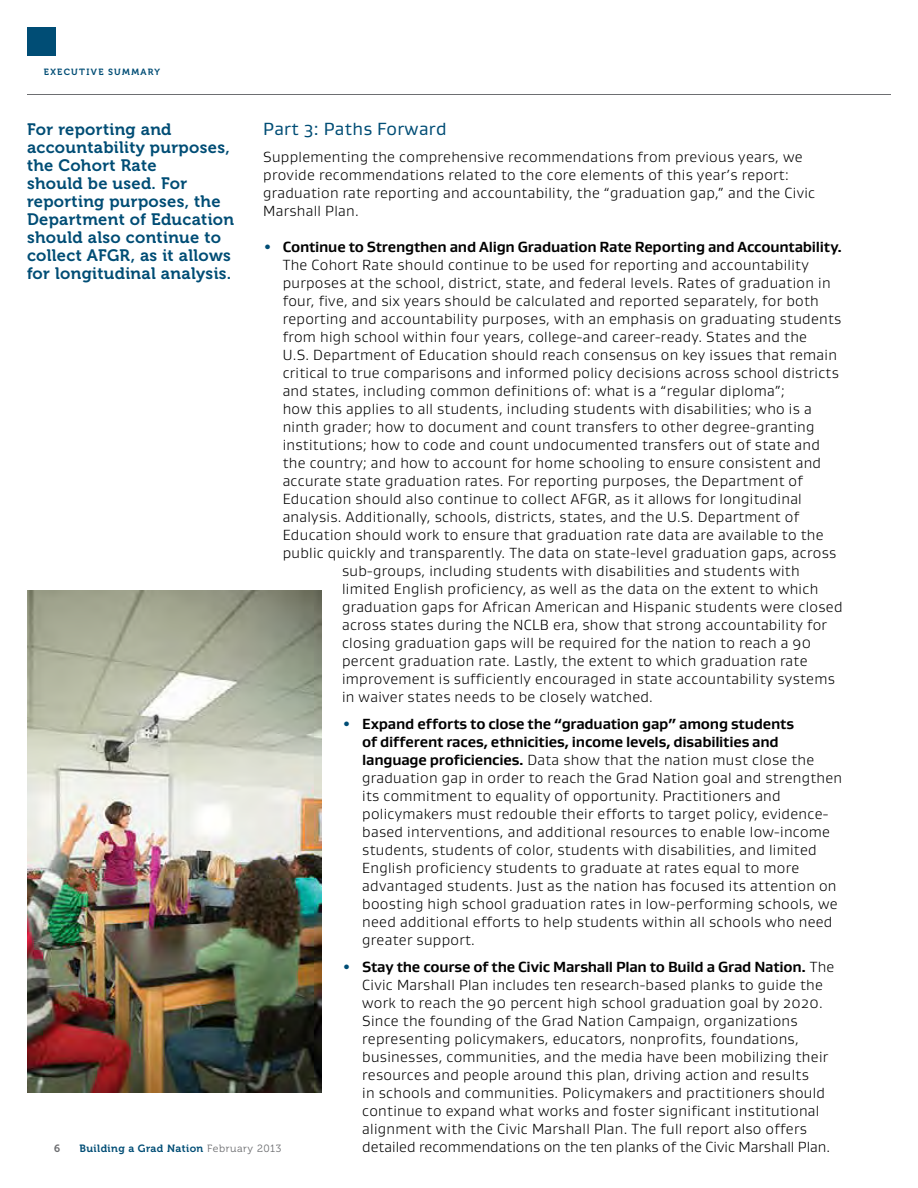
<style>
.page{position:relative;width:918px;height:1188px;background:#fff}
.page>*{position:absolute;margin:0;border:0;box-sizing:border-box;transform-origin:0 0}
.t1{font:18px "Gustan";letter-spacing:.02em;color:#004d75}
.t2{font:16.5px/18px "Museo 700";letter-spacing:.02em;color:#004d75}
.t3{font:300 15px/18px "Gustan";letter-spacing:.02em;color:#000}
.t4{font:700 15px "Gustan";letter-spacing:-.015em;color:#000}
.t5{font:10.5px "Museo 700";letter-spacing:.04em;color:#004d75}
.t6{font:10.5px "Museo 700";color:#6d6e71}
.t7{font:9px "Museo 700";letter-spacing:.145em;color:#004d75}
.s1{color:#004d75}
.s2{font-weight:700;color:#004d75}
.s3{font-weight:700}
.s4{font-family:"Museo 300";color:#6d6e71}
</style>
<div class="page">
<hr style="left:27px;top:94px;width:864px;height:1px;background:#6d6e71">
<div style="left:27px;top:27px;width:28px;height:28px;background:#004d75"></div>
<img style="left:27px;top:590px;width:295px;height:503px">
<p class="t7" style="left:44px;top:67px;width:118px">Executive summary</p>
<p class="t1" style="left:263px;top:117px;width:185px">Part 3: Paths Forward</p>
<p class="t3" style="left:263px;top:148px;width:553px">Supplementing the comprehensive recommendations from previous years, we provide recommendations related to the core elements of this year’s report: graduation rate reporting and accountability, the “graduation gap,” and the Civic Marshall Plan.</p>
<p class="t4" style="left:263px;top:237px;width:580px"><span class="s1">•</span> Continue to Strengthen and Align Graduation Rate Reporting and Accountability.</p>
<p class="t3" style="left:283px;top:256px;width:528px">The Cohort Rate should continue to be used for reporting and accountability</p>
<p class="t3" style="left:283px;top:274px;width:549px">purposes at the school, district, state, and federal levels. Rates of graduation in</p>
<p class="t3" style="left:283px;top:292px;width:538px">four, five, and six years should be calculated and reported separately, for both</p>
<p class="t3" style="left:283px;top:310px;width:560px">reporting and accountability purposes, with an emphasis on graduating students</p>
<p class="t3" style="left:283px;top:328px;width:526px">from high school within four years, college-and career-ready. States and the</p>
<p class="t3" style="left:283px;top:346px;width:556px">U.S. Department of Education should reach consensus on key issues that remain</p>
<p class="t3" style="left:283px;top:364px;width:558px">critical to true comparisons and informed policy decisions across school districts</p>
<p class="t3" style="left:283px;top:382px;width:504px">and states, including common definitions of: what is a “regular diploma”;</p>
<p class="t3" style="left:283px;top:400px;width:531px">how this applies to all students, including students with disabilities; who is a</p>
<p class="t3" style="left:283px;top:418px;width:533px">ninth grader; how to document and count transfers to other degree-granting</p>
<p class="t3" style="left:283px;top:436px;width:539px">institutions; how to code and count undocumented transfers out of state and</p>
<p class="t3" style="left:283px;top:454px;width:540px">the country; and how to account for home schooling to ensure consistent and</p>
<p class="t3" style="left:283px;top:472px;width:522px">accurate state graduation rates. For reporting purposes, the Department of</p>
<p class="t3" style="left:283px;top:490px;width:521px">Education should also continue to collect AFGR, as it allows for longitudinal</p>
<p class="t3" style="left:283px;top:508px;width:518px">analysis. Additionally, schools, districts, states, and the U.S. Department of</p>
<p class="t3" style="left:283px;top:526px;width:543px">Education should work to ensure that graduation rate data are available to the</p>
<p class="t3" style="left:283px;top:544px;width:555px">public quickly and transparently. The data on state-level graduation gaps, across</p>
<p class="t3" style="left:342px;top:562px;width:459px">sub-groups, including students with disabilities and students with</p>
<p class="t3" style="left:342px;top:580px;width:478px">limited English proficiency, as well as the data on the extent to which</p>
<p class="t3" style="left:342px;top:598px;width:502px">graduation gaps for African American and Hispanic students were closed</p>
<p class="t3" style="left:342px;top:616px;width:486px">across states during the NCLB era, show that strong accountability for</p>
<p class="t3" style="left:342px;top:634px;width:471px">closing graduation gaps will be required for the nation to reach a 90</p>
<p class="t3" style="left:342px;top:652px;width:467px">percent graduation rate. Lastly, the extent to which graduation rate</p>
<p class="t3" style="left:342px;top:670px;width:494px">improvement is sufficiently encouraged in state accountability systems</p>
<p class="t3" style="left:342px;top:688px;width:312px">in waiver states needs to be closely watched.</p>
<p class="t3" style="left:362px;top:715px;width:481px;text-indent:-20px"><span class="s2">•</span> <span class="s3">Expand efforts to close the “graduation gap” among students<br>of different races, ethnicities, income levels, disabilities and language proficiencies.</span> Data show that the nation must close the graduation gap in order to reach the Grad Nation goal and strengthen its commitment to equality of opportunity. Practitioners and policymakers must redouble their efforts to target policy, evidence&shy;based interventions, and additional resources to enable low-income students, students of color, students with disabilities, and limited English proficiency students to graduate at rates equal to more advantaged students. Just as the nation has focused its attention on boosting high school graduation rates in low-performing schools, we need additional efforts to help students within all schools who need greater support.</p>
<p class="t3" style="left:362px;top:958px;width:474px;text-indent:-20px"><span class="s2">•</span> <span class="s3">Stay the course of the Civic Marshall Plan to Build a Grad Nation.</span> The Civic Marshall Plan includes ten research-based planks to guide the work to reach the 90 percent high school graduation goal by 2020.<br>Since the founding of the Grad Nation Campaign, organizations representing policymakers, educators, nonprofits, foundations, businesses, communities, and the media have been mobilizing their resources and people around this plan, driving action and results<br>in schools and communities. Policymakers and practitioners should continue to expand what works and foster significant institutional alignment with the Civic Marshall Plan. The full report also offers detailed recommendations on the ten planks of the Civic Marshall Plan.</p>
<p class="t2" style="left:27px;top:121px;width:209px">For reporting and accountability purposes, the Cohort Rate<br>should be used. For reporting purposes, the<br>Department of Education should also continue to collect AFGR, as it allows for longitudinal analysis.</p>
<p class="t6" style="left:54px;top:1143px;width:8px">6</p>
<p class="t5" style="left:80px;top:1143px;width:203px">Building a Grad Nation <span class="s4">February 2013</span></p>
</div>
